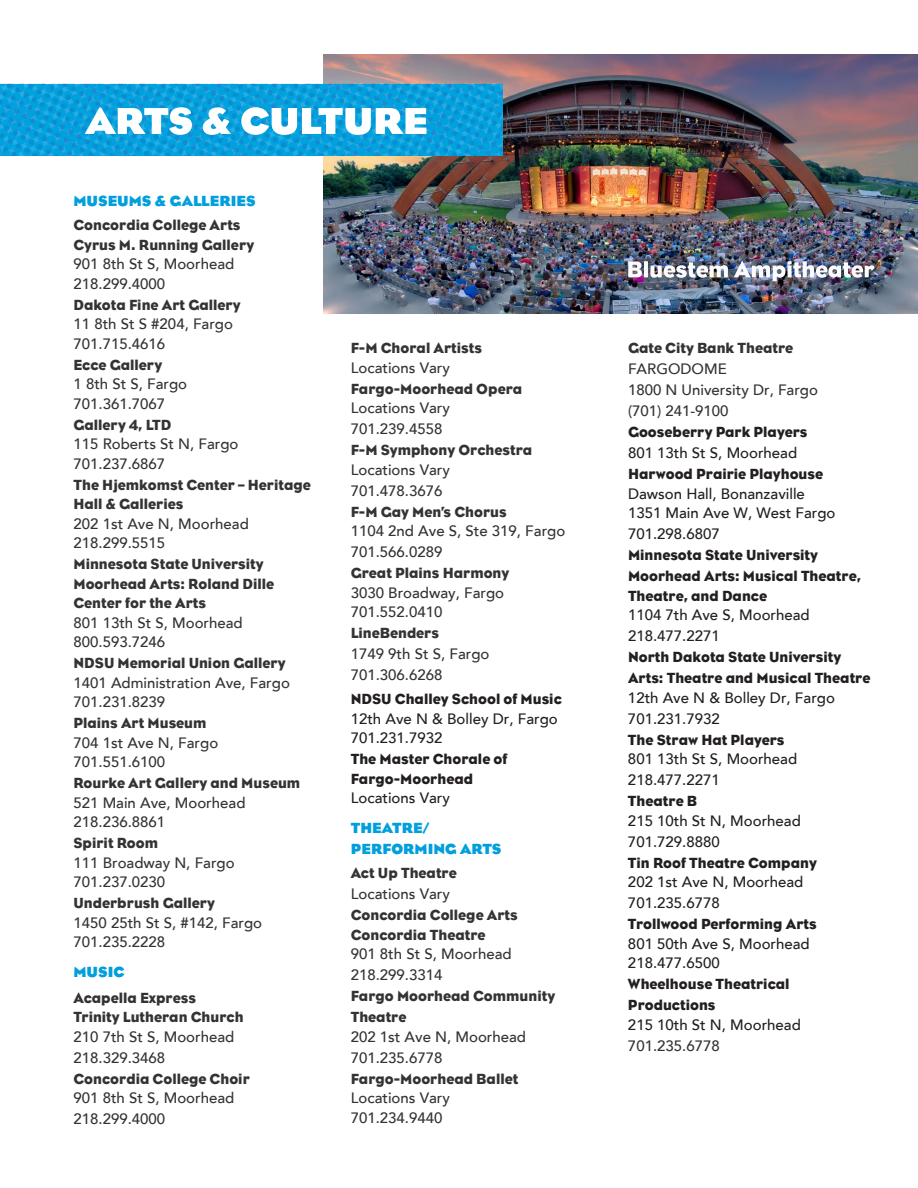
<style>
.page{position:relative;width:918px;height:1188px;background:#fff}
.page>*{position:absolute;margin:0;border:0;box-sizing:border-box;transform-origin:0 0}
.t1{font:500 15px "Avenir";color:#323332}
.t2{font:15px/19.5px "Eagle";color:#323332}
.t3{font:500 15px "Avenir";color:#231f20}
.t4{font:15px/21px "Eagle";color:#231f20}
.t5{font:700 15px "Eagle";color:#019fdc}
</style>
<div class="page">
<img style="left:323px;top:54px;width:595px;height:259px">
<img style="left:0;top:84px;width:502px;height:71px">
<svg style="left:85px;top:107px;width:341px;height:28px"></svg>
<img style="left:628px;top:261px;width:247px;height:20px">
<p class="t5" style="left:74px;top:192px;width:184px">MUSEUMS &amp; GALLERIES</p>
<p class="t2" style="left:74px;top:215px;width:169px">Concordia College Arts</p>
<p class="t2" style="left:74px;top:235px;width:182px">Cyrus M. Running Gallery</p>
<p class="t1" style="left:74px;top:257px;width:162px">901 8th St S, Moorhead</p>
<p class="t1" style="left:74px;top:277px;width:93px">218.299.4000</p>
<p class="t2" style="left:74px;top:295px;width:169px">Dakota Fine Art Gallery</p>
<p class="t1" style="left:74px;top:317px;width:161px">11 8th St S #204, Fargo</p>
<p class="t1" style="left:74px;top:337px;width:93px">701.715.4616</p>
<p class="t2" style="left:74px;top:355px;width:90px">Ecce Gallery</p>
<p class="t1" style="left:74px;top:377px;width:115px">1 8th St S, Fargo</p>
<p class="t1" style="left:74px;top:397px;width:93px">701.361.7067</p>
<p class="t2" style="left:74px;top:415px;width:100px">Gallery 4, LTD</p>
<p class="t1" style="left:74px;top:437px;width:167px">115 Roberts St N, Fargo</p>
<p class="t1" style="left:74px;top:457px;width:93px">701.237.6867</p>
<p class="t2" style="left:74px;top:475px;width:239px">The Hjemkomst Center – Heritage<br>Hall &amp; Galleries</p>
<p class="t1" style="left:74px;top:517px;width:177px">202 1st Ave N, Moorhead</p>
<p class="t1" style="left:74px;top:536px;width:93px">218.299.5515</p>
<p class="t2" style="left:74px;top:554px;width:192px">Minnesota State University</p>
<p class="t2" style="left:74px;top:574px;width:202px">Moorhead Arts: Roland Dille<br>Center for the Arts</p>
<p class="t1" style="left:74px;top:616px;width:171px">801 13th St S, Moorhead</p>
<p class="t1" style="left:74px;top:635px;width:93px">800.593.7246</p>
<p class="t2" style="left:74px;top:653px;width:214px">NDSU Memorial Union Gallery</p>
<p class="t1" style="left:74px;top:676px;width:218px">1401 Administration Ave, Fargo</p>
<p class="t1" style="left:74px;top:695px;width:93px">701.231.8239</p>
<p class="t2" style="left:74px;top:713px;width:135px">Plains Art Museum</p>
<p class="t1" style="left:74px;top:736px;width:146px">704 1st Ave N, Fargo</p>
<p class="t1" style="left:74px;top:755px;width:93px">701.551.6100</p>
<p class="t2" style="left:74px;top:773px;width:228px">Rourke Art Gallery and Museum</p>
<p class="t1" style="left:74px;top:796px;width:174px">521 Main Ave, Moorhead</p>
<p class="t1" style="left:74px;top:815px;width:93px">218.236.8861</p>
<p class="t2" style="left:74px;top:833px;width:86px">Spirit Room</p>
<p class="t1" style="left:74px;top:856px;width:163px">111 Broadway N, Fargo</p>
<p class="t1" style="left:74px;top:875px;width:93px">701.237.0230</p>
<p class="t2" style="left:74px;top:893px;width:143px">Underbrush Gallery</p>
<p class="t1" style="left:74px;top:916px;width:190px">1450 25th St S, #142, Fargo</p>
<p class="t1" style="left:74px;top:935px;width:93px">701.235.2228</p>
<p class="t5" style="left:74px;top:963px;width:53px">MUSIC</p>
<p class="t2" style="left:74px;top:988px;width:124px">Acapella Express</p>
<p class="t2" style="left:74px;top:1007px;width:172px">Trinity Lutheran Church</p>
<p class="t1" style="left:74px;top:1030px;width:162px">210 7th St S, Moorhead</p>
<p class="t1" style="left:74px;top:1051px;width:93px">218.329.3468</p>
<p class="t2" style="left:74px;top:1069px;width:178px">Concordia College Choir</p>
<p class="t1" style="left:74px;top:1091px;width:162px">901 8th St S, Moorhead</p>
<p class="t1" style="left:74px;top:1112px;width:93px">218.299.4000</p>
<p class="t2" style="left:351px;top:338px;width:133px">F-M Choral Artists</p>
<p class="t1" style="left:351px;top:361px;width:101px">Locations Vary</p>
<p class="t2" style="left:351px;top:379px;width:173px">Fargo-Moorhead Opera</p>
<p class="t1" style="left:351px;top:401px;width:101px">Locations Vary</p>
<p class="t1" style="left:351px;top:422px;width:93px">701.239.4558</p>
<p class="t2" style="left:351px;top:440px;width:183px">F-M Symphony Orchestra</p>
<p class="t1" style="left:351px;top:463px;width:101px">Locations Vary</p>
<p class="t1" style="left:351px;top:484px;width:93px">701.478.3676</p>
<p class="t2" style="left:351px;top:502px;width:157px">F-M Gay Men’s Chorus</p>
<p class="t1" style="left:351px;top:524px;width:216px">1104 2nd Ave S, Ste 319, Fargo</p>
<p class="t1" style="left:351px;top:545px;width:93px">701.566.0289</p>
<p class="t2" style="left:351px;top:563px;width:160px">Great Plains Harmony</p>
<p class="t1" style="left:351px;top:586px;width:155px">3030 Broadway, Fargo</p>
<p class="t1" style="left:351px;top:605px;width:93px">701.552.0410</p>
<p class="t2" style="left:351px;top:623px;width:90px">LineBenders</p>
<p class="t1" style="left:351px;top:647px;width:140px">1749 9th St S, Fargo</p>
<p class="t1" style="left:351px;top:668px;width:93px">701.306.6268</p>
<p class="t4" style="left:351px;top:688px;width:213px">NDSU Challey School of Music</p>
<p class="t3" style="left:351px;top:712px;width:209px">12th Ave N &amp; Bolley Dr, Fargo</p>
<p class="t3" style="left:351px;top:731px;width:93px">701.231.7932</p>
<p class="t4" style="left:351px;top:748px;width:158px">The Master Chorale of</p>
<p class="t4" style="left:351px;top:768px;width:124px">Fargo-Moorhead</p>
<p class="t3" style="left:351px;top:791px;width:101px">Locations Vary</p>
<p class="t5" style="left:351px;top:819px;width:80px">THEATRE/</p>
<p class="t5" style="left:351px;top:840px;width:152px">PERFORMING ARTS</p>
<p class="t2" style="left:351px;top:863px;width:108px">Act Up Theatre</p>
<p class="t1" style="left:351px;top:887px;width:101px">Locations Vary</p>
<p class="t2" style="left:351px;top:905px;width:169px">Concordia College Arts</p>
<p class="t2" style="left:351px;top:925px;width:136px">Concordia Theatre</p>
<p class="t1" style="left:351px;top:947px;width:162px">901 8th St S, Moorhead</p>
<p class="t1" style="left:351px;top:968px;width:93px">218.299.3314</p>
<p class="t2" style="left:351px;top:985px;width:206px;line-height:21px">Fargo Moorhead Community<br>Theatre</p>
<p class="t1" style="left:351px;top:1030px;width:177px">202 1st Ave N, Moorhead</p>
<p class="t1" style="left:351px;top:1051px;width:93px">701.235.6778</p>
<p class="t2" style="left:351px;top:1069px;width:169px">Fargo-Moorhead Ballet</p>
<p class="t1" style="left:351px;top:1091px;width:101px">Locations Vary</p>
<p class="t1" style="left:351px;top:1111px;width:93px">701.234.9440</p>
<p class="t2" style="left:628px;top:338px;width:167px">Gate City Bank Theatre</p>
<p class="t1" style="left:628px;top:362px;width:100px">FARGODOME</p>
<p class="t1" style="left:628px;top:383px;width:192px">1800 N University Dr, Fargo</p>
<p class="t1" style="left:628px;top:404px;width:102px">(701) 241-9100</p>
<p class="t4" style="left:628px;top:421px;width:181px">Gooseberry Park Players</p>
<p class="t3" style="left:628px;top:446px;width:171px">801 13th St S, Moorhead</p>
<p class="t4" style="left:628px;top:463px;width:197px">Harwood Prairie Playhouse</p>
<p class="t3" style="left:628px;top:487px;width:178px">Dawson Hall, Bonanzaville</p>
<p class="t3" style="left:628px;top:506px;width:209px">1351 Main Ave W, West Fargo</p>
<p class="t3" style="left:628px;top:527px;width:93px">701.298.6807</p>
<p class="t4" style="left:628px;top:544px;width:192px">Minnesota State University</p>
<p class="t4" style="left:628px;top:566px;width:235px;line-height:19.5px">Moorhead Arts: Musical Theatre,<br>Theatre, and Dance</p>
<p class="t3" style="left:628px;top:608px;width:183px">1104 7th Ave S, Moorhead</p>
<p class="t3" style="left:628px;top:629px;width:93px">218.477.2271</p>
<p class="t4" style="left:628px;top:646px;width:244px">North Dakota State University<br>Arts: Theatre and Musical Theatre</p>
<p class="t3" style="left:628px;top:691px;width:209px">12th Ave N &amp; Bolley Dr, Fargo</p>
<p class="t3" style="left:628px;top:712px;width:93px">701.231.7932</p>
<p class="t4" style="left:628px;top:729px;width:158px">The Straw Hat Players</p>
<p class="t3" style="left:628px;top:752px;width:171px">801 13th St S, Moorhead</p>
<p class="t3" style="left:628px;top:773px;width:93px">218.477.2271</p>
<p class="t4" style="left:628px;top:790px;width:71px">Theatre B</p>
<p class="t3" style="left:628px;top:814px;width:174px">215 10th St N, Moorhead</p>
<p class="t3" style="left:628px;top:835px;width:93px">701.729.8880</p>
<p class="t4" style="left:628px;top:852px;width:190px">Tin Roof Theatre Company</p>
<p class="t3" style="left:628px;top:875px;width:177px">202 1st Ave N, Moorhead</p>
<p class="t3" style="left:628px;top:896px;width:93px">701.235.6778</p>
<p class="t4" style="left:628px;top:913px;width:190px">Trollwood Performing Arts</p>
<p class="t3" style="left:628px;top:937px;width:183px">801 50th Ave S, Moorhead</p>
<p class="t3" style="left:628px;top:956px;width:93px">218.477.6500</p>
<p class="t4" style="left:628px;top:973px;width:163px">Wheelhouse Theatrical<br>Productions</p>
<p class="t3" style="left:628px;top:1018px;width:174px">215 10th St N, Moorhead</p>
<p class="t1" style="left:628px;top:1039px;width:93px">701.235.6778</p>
</div>
